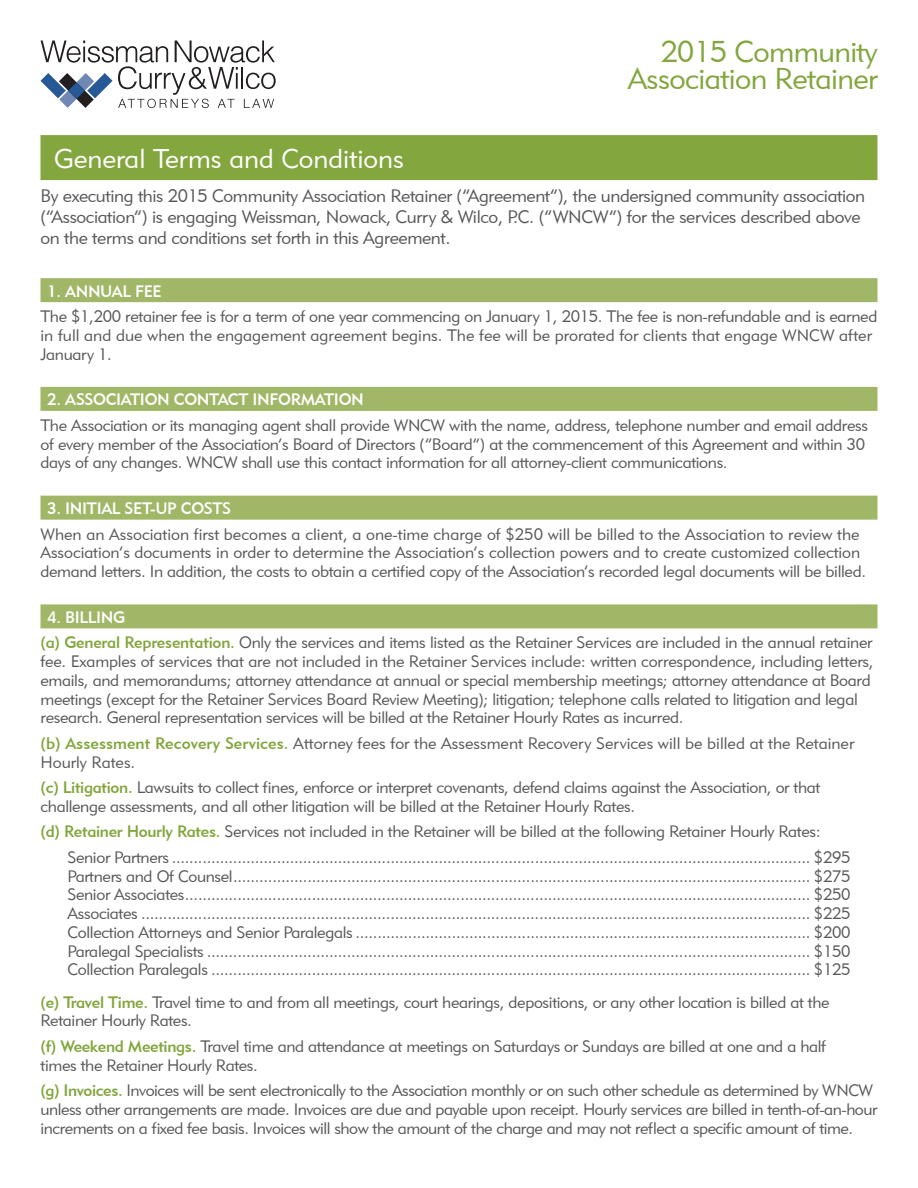
<style>
.page{position:relative;width:918px;height:1188px;background:#fff}
.page>*{position:absolute;margin:0;border:0;box-sizing:border-box;transform-origin:0 0}
.t1{font:30px/27px "Geometric 415 BT Lite A";letter-spacing:-.02em;color:#83a63e;text-align:right}
.Subhead_1{font:27px "Geometric 415 BT Lite A";color:#fff}
.Intro{font:18px/21px "Geometric 415 BT Lite A";letter-spacing:-.02em;color:#57585a}
.Body{font:16.5px/18.8px "Geometric 415 BT Lite A";letter-spacing:-.02em;color:#57585a}
.Body-2{font:16.5px/18.8px "Geometric 415 BT Lite A";color:#57585a}
.Service_Fee_Tab{font:16.5px "Geometric 415 BT Medium A";letter-spacing:-.02em;color:#fff}
.s1{font-family:"Geometric 415 BT Medium A";color:#83a63e}
</style>
<div class="page">
<svg style="left:40px;top:40px;width:236px;height:68px"></svg>
<div style="left:40px;top:135px;width:838px;height:45px;background:#83a63e"></div>
<div style="left:40px;top:278px;width:838px;height:24px;background:#a0b767"></div>
<div style="left:40px;top:387px;width:838px;height:24px;background:#a0b767"></div>
<div style="left:40px;top:496px;width:838px;height:24px;background:#a0b767"></div>
<div style="left:40px;top:604px;width:838px;height:24px;background:#a0b767"></div>
<h1 class="t1" style="left:628px;top:37px;width:251px">2015 Community<br>Association Retainer</h1>
<p class="Subhead_1" style="left:54px;top:142px;width:351px">General Terms and Conditions</p>
<p class="Intro" style="left:40px;top:185px;width:826px">By executing this 2015 Community Association Retainer (“Agreement”), the undersigned community association (“Association”) is engaging Weissman, Nowack, Curry &amp; Wilco, P.C. (“WNCW”) for the services described above on the terms and conditions set forth in this Agreement.</p>
<p class="Service_Fee_Tab" style="left:47px;top:281px;width:116px">1. ANNUAL FEE</p>
<p class="Body-2" style="left:40px;top:307px;width:838px">The $1,200 retainer fee is for a term of one year commencing on January 1, 2015. The fee is non-refundable and is earned in full and due when the engagement agreement begins. The fee will be prorated for clients that engage WNCW after<br>January 1.</p>
<p class="Service_Fee_Tab" style="left:47px;top:389px;width:318px">2. ASSOCIATION CONTACT INFORMATION</p>
<p class="Body" style="left:40px;top:415px;width:829px">The Association or its managing agent shall provide WNCW with the name, address, telephone number and email address of every member of the Association’s Board of Directors (“Board”) at the commencement of this Agreement and within 30 days of any changes. WNCW shall use this contact information for all attorney-client communications.</p>
<p class="Service_Fee_Tab" style="left:47px;top:498px;width:185px">3. INITIAL SET-UP COSTS</p>
<p class="Body" style="left:40px;top:524px;width:827px">When an Association first becomes a client, a one-time charge of $250 will be billed to the Association to review the<br>Association’s documents in order to determine the Association’s collection powers and to create customized collection demand letters. In addition, the costs to obtain a certified copy of the Association’s recorded legal documents will be billed.</p>
<p class="Service_Fee_Tab" style="left:47px;top:607px;width:79px">4. BILLING</p>
<p class="Body" style="left:40px;top:633px;width:835px"><span class="s1">(a) General Representation.</span> Only the services and items listed as the Retainer Services are included in the annual retainer fee. Examples of services that are not included in the Retainer Services include: written correspondence, including letters, emails, and memorandums; attorney attendance at annual or special membership meetings; attorney attendance at Board meetings (except for the Retainer Services Board Review Meeting); litigation; telephone calls related to litigation and legal research. General representation services will be billed at the Retainer Hourly Rates as incurred.</p>
<p class="Body-2" style="left:40px;top:733px;width:815px"><span class="s1">(b) Assessment Recovery Services.</span> Attorney fees for the Assessment Recovery Services will be billed at the Retainer<br>Hourly Rates.</p>
<p class="Body" style="left:40px;top:778px;width:781px"><span class="s1">(c) Litigation.</span> Lawsuits to collect fines, enforce or interpret covenants, defend claims against the Association, or that challenge assessments, and all other litigation will be billed at the Retainer Hourly Rates.</p>
<p class="Body" style="left:40px;top:822px;width:782px"><span class="s1">(d) Retainer Hourly Rates.</span> Services not included in the Retainer will be billed at the following Retainer Hourly Rates:</p>
<p class="Body" style="left:68px;top:847px;width:785px">Senior Partners .................................................................................................................................................. $295</p>
<p class="Body" style="left:68px;top:866px;width:785px">Partners and Of Counsel.................................................................................................................................... $275</p>
<p class="Body" style="left:68px;top:885px;width:785px">Senior Associates............................................................................................................................................... $250</p>
<p class="Body" style="left:68px;top:904px;width:785px">Associates ......................................................................................................................................................... $225</p>
<p class="Body" style="left:68px;top:922px;width:785px">Collection Attorneys and Senior Paralegals ........................................................................................................ $200</p>
<p class="Body" style="left:68px;top:941px;width:785px">Paralegal Specialists .......................................................................................................................................... $150</p>
<p class="Body" style="left:68px;top:960px;width:785px">Collection Paralegals ......................................................................................................................................... $125</p>
<p class="Body" style="left:40px;top:992px;width:791px"><span class="s1">(e) Travel Time.</span> Travel time to and from all meetings, court hearings, depositions, or any other location is billed at the<br>Retainer Hourly Rates.</p>
<p class="Body" style="left:40px;top:1036px;width:787px"><span class="s1">(f) Weekend Meetings.</span> Travel time and attendance at meetings on Saturdays or Sundays are billed at one and a half times the Retainer Hourly Rates.</p>
<p class="Body" style="left:40px;top:1081px;width:838px"><span class="s1">(g) Invoices.</span> Invoices will be sent electronically to the Association monthly or on such other schedule as determined by WNCW unless other arrangements are made. Invoices are due and payable upon receipt. Hourly services are billed in tenth-of-an-hour increments on a fixed fee basis. Invoices will show the amount of the charge and may not reflect a specific amount of time.</p>
</div>
